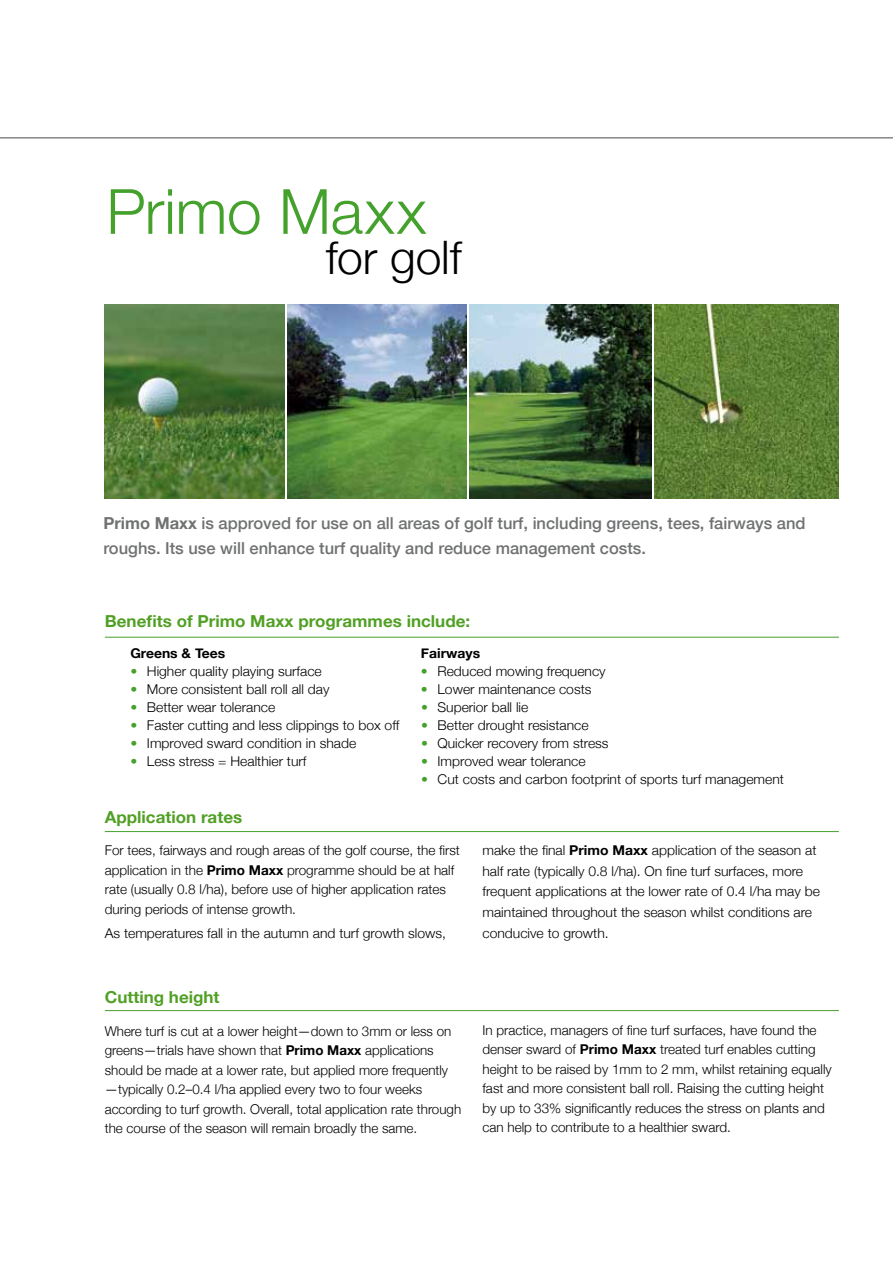
<style>
.page{position:relative;width:893px;height:1263px;background:#fff}
.page>*{position:absolute;margin:0;border:0;box-sizing:border-box;transform-origin:0 0}
.t1{font:300 62.4px "Helvetica Neue";letter-spacing:-.005em;color:#44a12b}
.t2{font:300 46.2px "Helvetica Neue";color:#000}
.t3{font:500 16.5px/25.5px "Helvetica Neue";color:#707172}
.t4{font:700 16.5px "Helvetica Neue";color:#51a025}
.t5{font:300 13.5px/19.5px "Helvetica Neue";color:#000}
.t6{font:700 13.5px "Helvetica Neue";color:#000}
.s1{font-weight:700}
.s2{color:#44a12b}
</style>
<div class="page">
<hr style="left:0;top:137px;width:893px;height:1px;background:#44494d">
<img style="left:104px;top:304px;width:180px;height:194px">
<img style="left:287px;top:304px;width:179px;height:194px">
<img style="left:469px;top:304px;width:182px;height:194px">
<img style="left:655px;top:304px;width:184px;height:194px">
<hr style="left:105px;top:637px;width:734px;height:1px;background:#44a12b">
<hr style="left:105px;top:831px;width:734px;height:1px;background:#44a12b">
<hr style="left:105px;top:1010px;width:734px;height:1px;background:#44a12b">
<h1 class="t1" style="left:106px;top:173px;width:322px">Primo Maxx</h1>
<h2 class="t2" style="left:326px;top:230px;width:137px">for golf</h2>
<p class="t3" style="left:103px;top:510px;width:704px"><span class="s1">Primo Maxx</span> is approved for use on all areas of golf turf, including greens, tees, fairways and roughs. Its use will enhance turf quality and reduce management costs.</p>
<p class="t4" style="left:105px;top:611px;width:367px">Benefits of Primo Maxx programmes include:</p>
<p class="t6" style="left:130px;top:645px;width:97px">Greens &amp; Tees</p>
<p class="t5" style="left:130px;top:661px;width:193px"><span class="s2">•</span> Higher quality playing surface</p>
<p class="t5" style="left:130px;top:679px;width:201px"><span class="s2">•</span> More consistent ball roll all day</p>
<p class="t5" style="left:130px;top:697px;width:146px"><span class="s2">•</span> Better wear tolerance</p>
<p class="t5" style="left:130px;top:715px;width:270px"><span class="s2">•</span> Faster cutting and less clippings to box off</p>
<p class="t5" style="left:130px;top:733px;width:227px"><span class="s2">•</span> Improved sward condition in shade</p>
<p class="t5" style="left:130px;top:751px;width:178px"><span class="s2">•</span> Less stress = Healthier turf</p>
<p class="t6" style="left:421px;top:645px;width:61px">Fairways</p>
<p class="t5" style="left:421px;top:661px;width:186px"><span class="s2">•</span> Reduced mowing frequency</p>
<p class="t5" style="left:421px;top:679px;width:172px"><span class="s2">•</span> Lower maintenance costs</p>
<p class="t5" style="left:421px;top:697px;width:109px"><span class="s2">•</span> Superior ball lie</p>
<p class="t5" style="left:421px;top:715px;width:169px"><span class="s2">•</span> Better drought resistance</p>
<p class="t5" style="left:421px;top:733px;width:189px"><span class="s2">•</span> Quicker recovery from stress</p>
<p class="t5" style="left:421px;top:751px;width:166px"><span class="s2">•</span> Improved wear tolerance</p>
<p class="t5" style="left:421px;top:769px;width:364px"><span class="s2">•</span> Cut costs and carbon footprint of sports turf management</p>
<p class="t4" style="left:105px;top:807px;width:139px">Application rates</p>
<p class="t5" style="left:105px;top:841px;width:357px">For tees, fairways and rough areas of the golf course, the first application in the <span class="s1">Primo Maxx</span> programme should be at half rate (usually 0.8 l/ha), before use of higher application rates during periods of intense growth.</p>
<p class="t5" style="left:105px;top:923px;width:343px">As temperatures fall in the autumn and turf growth slows,</p>
<p class="t5" style="left:482px;top:840px;width:339px;line-height:20.5px">make the final <span class="s1">Primo Maxx</span> application of the season at half rate (typically 0.8 l/ha). On fine turf surfaces, more frequent applications at the lower rate of 0.4 l/ha may be maintained throughout the season whilst conditions are conducive to growth.</p>
<p class="t4" style="left:105px;top:987px;width:116px">Cutting height</p>
<p class="t5" style="left:105px;top:1021px;width:358px">Where turf is cut at a lower height—down to 3mm or less on greens—trials have shown that <span class="s1">Primo Maxx</span> applications should be made at a lower rate, but applied more frequently —typically 0.2–0.4 l/ha applied every two to four weeks according to turf growth. Overall, total application rate through the course of the season will remain broadly the same.</p>
<p class="t5" style="left:482px;top:1020px;width:351px">In practice, managers of fine turf surfaces, have found the denser sward of <span class="s1">Primo Maxx</span> treated turf enables cutting height to be raised by 1mm to 2 mm, whilst retaining equally fast and more consistent ball roll. Raising the cutting height by up to 33% significantly reduces the stress on plants and can help to contribute to a healthier sward.</p>
</div>
